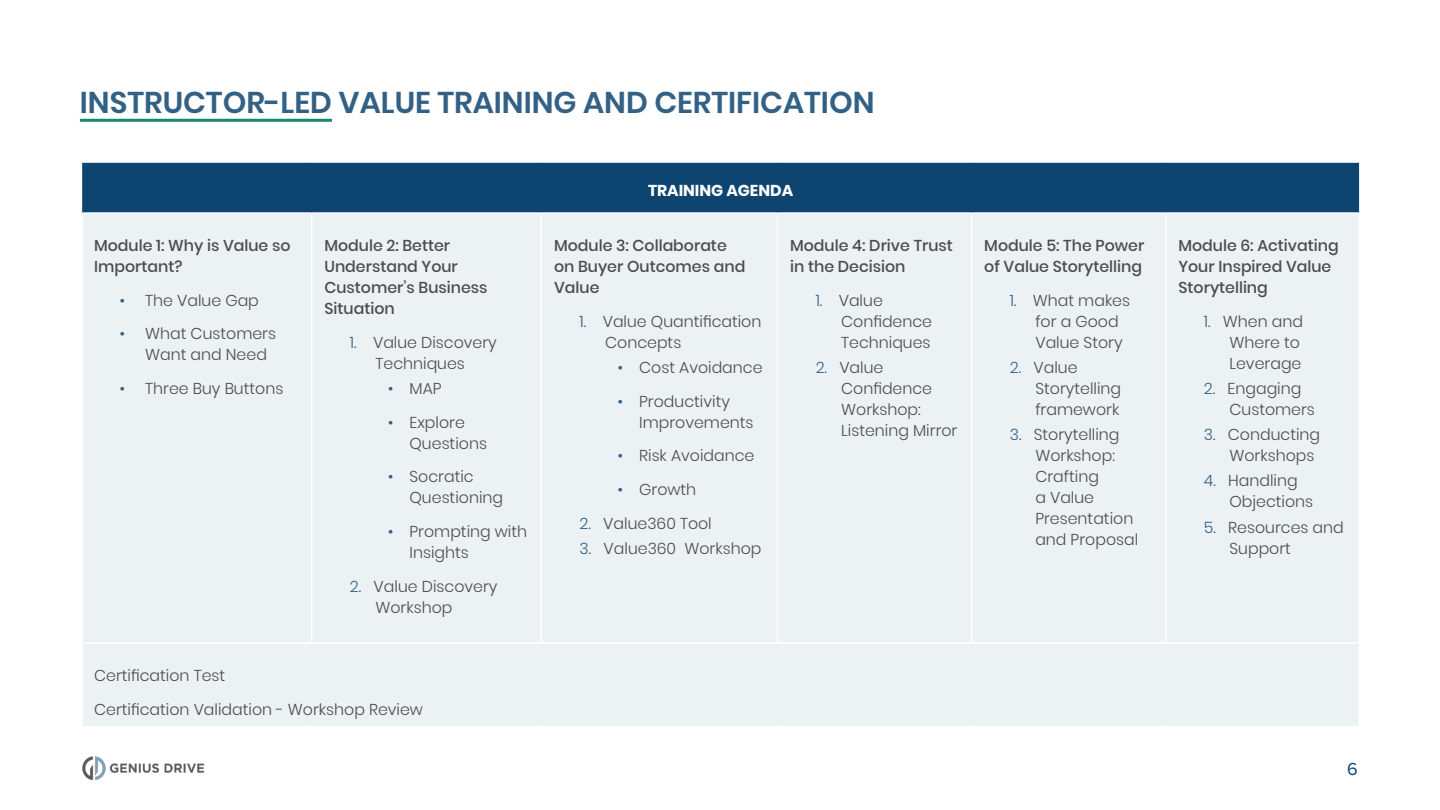
<style>
.page{position:relative;width:1440px;height:810px;background:#fff}
.page>*{position:absolute;margin:0;border:0;box-sizing:border-box;transform-origin:0 0}
.t1{font:600 30px "Poppins";color:#326185}
.t2{font:18px "Proxima Nova";color:#0e4570}
.t3{font:300 15.75px/21px "Poppins";color:#4b4c4d}
.t4{font:500 15.75px/21px "Poppins";color:#4b4c4d}
.t5{font:700 15.75px "Poppins";color:#fff}
.s1{color:#326185}
</style>
<div class="page">
<img style="left:82px;top:756px;width:123px;height:25px">
<hr style="left:80px;top:119px;width:252px;height:3px;background:#18876d">
<div style="left:81px;top:162px;width:1278px;height:51px;background:#0e4570"></div>
<div style="left:83px;top:214px;width:1275px;height:512px;background:#ecf1f4"></div>
<hr style="left:81px;top:161px;width:231px;height:2px;background:#fff">
<hr style="left:81px;top:163px;width:1px;height:49px;background:#fff">
<hr style="left:312px;top:161px;width:229px;height:2px;background:#fff">
<hr style="left:541px;top:161px;width:236px;height:2px;background:#fff">
<hr style="left:777px;top:161px;width:194px;height:2px;background:#fff">
<hr style="left:971px;top:161px;width:194px;height:2px;background:#fff">
<hr style="left:1165px;top:161px;width:195px;height:2px;background:#fff">
<hr style="left:81px;top:212px;width:231px;height:2px;background:#fff">
<hr style="left:312px;top:212px;width:229px;height:2px;background:#fff">
<hr style="left:311px;top:214px;width:1px;height:428px;background:#fff">
<hr style="left:541px;top:212px;width:236px;height:2px;background:#fff">
<hr style="left:540px;top:214px;width:2px;height:428px;background:#fff">
<hr style="left:777px;top:212px;width:194px;height:2px;background:#fff">
<hr style="left:776px;top:214px;width:2px;height:428px;background:#fff">
<hr style="left:971px;top:212px;width:194px;height:2px;background:#fff">
<hr style="left:971px;top:214px;width:1px;height:428px;background:#fff">
<hr style="left:1165px;top:212px;width:195px;height:2px;background:#fff">
<hr style="left:1165px;top:214px;width:1px;height:428px;background:#fff">
<hr style="left:83px;top:642px;width:229px;height:2px;background:#fff">
<hr style="left:312px;top:642px;width:229px;height:2px;background:#fff">
<hr style="left:541px;top:642px;width:236px;height:2px;background:#fff">
<hr style="left:777px;top:642px;width:194px;height:2px;background:#fff">
<hr style="left:971px;top:642px;width:194px;height:2px;background:#fff">
<hr style="left:1165px;top:642px;width:193px;height:2px;background:#fff">
<h1 class="t1" style="left:80px;top:90px;width:796px">INSTRUCTOR-LED VALUE TRAINING AND CERTIFICATION</h1>
<p class="t4" style="left:94px;top:236px;width:198px">Module 1: Why is Value so<br>Important?</p>
<p class="t3" style="left:120px;top:291px;width:141px"><span class="s1">•</span> The Value Gap</p>
<p class="t3" style="left:145px;top:325px;width:132px;text-indent:-26px"><span class="s1">•</span> What Customers<br>Want and Need</p>
<p class="t3" style="left:120px;top:380px;width:165px"><span class="s1">•</span> Three Buy Buttons</p>
<p class="t4" style="left:324px;top:236px;width:165px">Module 2: Better<br>Understand Your<br>Customer’s Business<br>Situation</p>
<p class="t3" style="left:350px;top:333px;width:148px;text-align:center"><span class="s1">1.</span> Value Discovery<br>Techniques</p>
<p class="t3" style="left:388px;top:379px;width:55px"><span class="s1">•</span> MAP</p>
<p class="t3" style="left:409px;top:413px;width:79px;text-indent:-21px"><span class="s1">•</span> Explore<br>Questions</p>
<p class="t3" style="left:409px;top:468px;width:95px;text-indent:-21px"><span class="s1">•</span> Socratic<br>Questioning</p>
<p class="t3" style="left:409px;top:523px;width:119px;text-indent:-21px"><span class="s1">•</span> Prompting with<br>Insights</p>
<p class="t3" style="left:375px;top:577px;width:124px;text-indent:-26px"><span class="s1">2.</span> Value Discovery<br>Workshop</p>
<p class="t3" style="left:94px;top:659px;width:330px;line-height:33.8px">Certification Test<br>Certification Validation - Workshop Review</p>
<p class="t5" style="left:648px;top:181px;width:147px">TRAINING AGENDA</p>
<p class="t4" style="left:554px;top:236px;width:193px">Module 3: Collaborate on Buyer Outcomes and<br>Value</p>
<p class="t3" style="left:605px;top:311px;width:158px;text-indent:-26px"><span class="s1">1.</span> Value Quantification<br>Concepts</p>
<p class="t3" style="left:618px;top:358px;width:146px"><span class="s1">•</span> Cost Avoidance</p>
<p class="t3" style="left:639px;top:392px;width:116px;text-indent:-21px"><span class="s1">•</span> Productivity<br>Improvements</p>
<p class="t3" style="left:618px;top:445px;width:138px"><span class="s1">•</span> Risk Avoidance</p>
<p class="t3" style="left:618px;top:481px;width:80px"><span class="s1">•</span> Growth</p>
<p class="t3" style="left:580px;top:514px;width:134px"><span class="s1">2.</span> Value360 Tool</p>
<p class="t3" style="left:580px;top:540px;width:183px"><span class="s1">3.</span> Value360 Workshop</p>
<p class="t4" style="left:790px;top:236px;width:164px">Module 4: Drive Trust in the Decision</p>
<p class="t3" style="left:841px;top:291px;width:92px;text-indent:-26px"><span class="s1">1.</span> Value<br>Confidence<br>Techniques</p>
<p class="t3" style="left:841px;top:358px;width:118px;text-indent:-26px"><span class="s1">2.</span> Value<br>Confidence<br>Workshop:<br>Listening Mirror</p>
<p class="t4" style="left:984px;top:236px;width:162px">Module 5: The Power of Value Storytelling</p>
<p class="t3" style="left:1035px;top:291px;width:96px;text-indent:-26px"><span class="s1">1.</span> What makes for a Good<br>Value Story</p>
<p class="t3" style="left:1035px;top:358px;width:87px;text-indent:-26px"><span class="s1">2.</span> Value<br>Storytelling framework</p>
<p class="t3" style="left:1035px;top:426px;width:104px;text-indent:-26px"><span class="s1">3.</span> Storytelling<br>Workshop:<br>Crafting<br>a Value<br>Presentation and Proposal</p>
<p class="t4" style="left:1178px;top:236px;width:162px">Module 6: Activating<br>Your Inspired Value<br>Storytelling</p>
<p class="t3" style="left:1229px;top:312px;width:75px;text-indent:-26px"><span class="s1">1.</span> When and<br>Where to<br>Leverage</p>
<p class="t3" style="left:1229px;top:379px;width:87px;text-indent:-26px"><span class="s1">2.</span> Engaging<br>Customers</p>
<p class="t3" style="left:1229px;top:426px;width:92px;text-indent:-26px"><span class="s1">3.</span> Conducting<br>Workshops</p>
<p class="t3" style="left:1229px;top:472px;width:85px;text-indent:-26px"><span class="s1">4.</span> Handling<br>Objections</p>
<p class="t3" style="left:1229px;top:517px;width:116px;text-indent:-26px"><span class="s1">5.</span> Resources and<br>Support</p>
<p class="t2" style="left:1347px;top:761px;width:12px">6</p>
</div>
